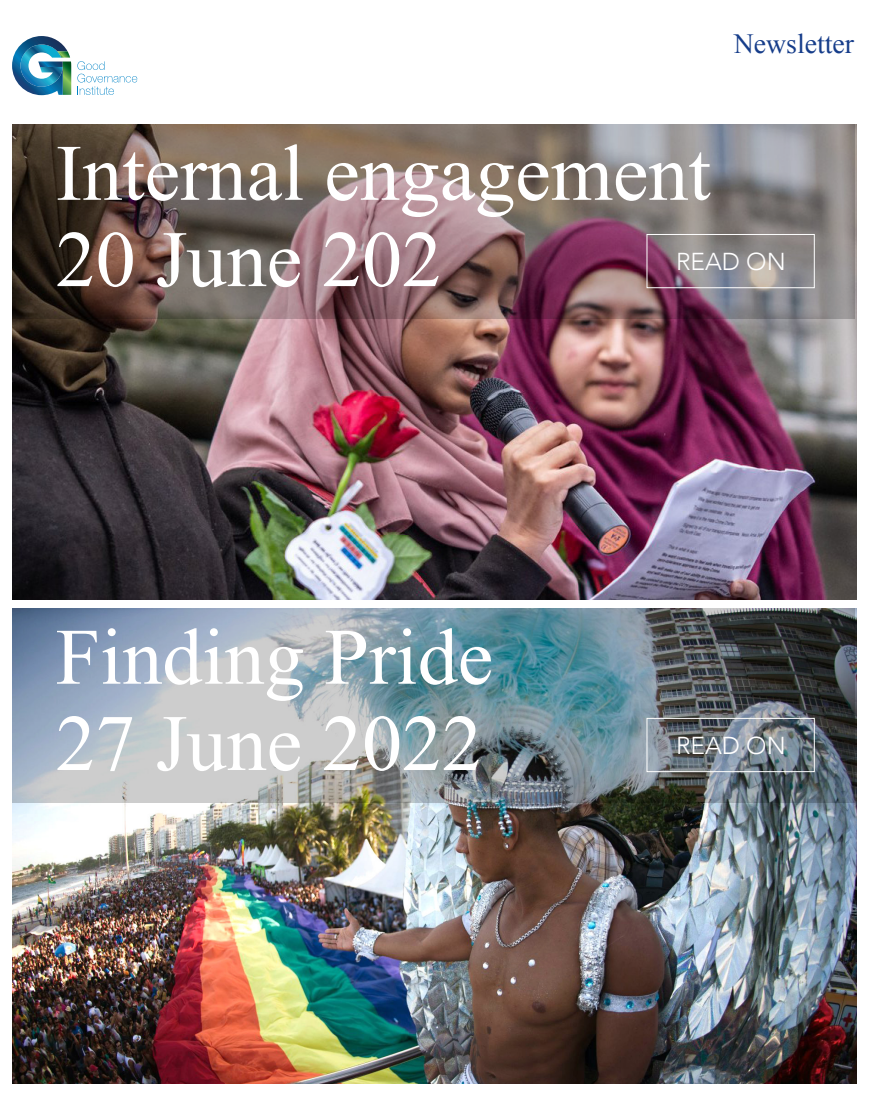
<style>
.page{position:relative;width:869px;height:1099px;background:#fff}
.page>*{position:absolute;margin:0;border:0;box-sizing:border-box;transform-origin:0 0}
.t1{font:79.88px "Times New Roman";color:#fff}
.t2{font:27.75px "Times New Roman";color:#163d8a}
.t3{font:300 24.5px "Avenir";color:#fff}
</style>
<div class="page">
<svg style="left:77px;top:61px;width:60px;height:34px"></svg>
<svg style="left:12px;top:36px;width:59px;height:59px"></svg>
<img style="left:12px;top:124px;width:844px;height:475px">
<img style="left:12px;top:124px;width:841px;height:195px">
<div style="left:646px;top:234px;width:168px;height:54px;border:1px solid #fff"></div>
<img style="left:12px;top:608px;width:844px;height:474px">
<img style="left:12px;top:608px;width:841px;height:195px">
<div style="left:646px;top:718px;width:168px;height:54px;border:1px solid #fff"></div>
<p class="t2" style="left:733px;top:25px;width:122px">Newsletter</p>
<p class="t1" style="left:56px;top:119px;width:656px">Internal engagement</p>
<p class="t1" style="left:56px;top:206px;width:387px">20 June 202</p>
<p class="t3" style="left:675px;top:247px;width:111px">READ ON</p>
<p class="t1" style="left:56px;top:603px;width:439px">Finding Pride</p>
<p class="t1" style="left:56px;top:689px;width:427px">27 June 2022</p>
<p class="t3" style="left:675px;top:730px;width:111px">READ ON</p>
</div>
